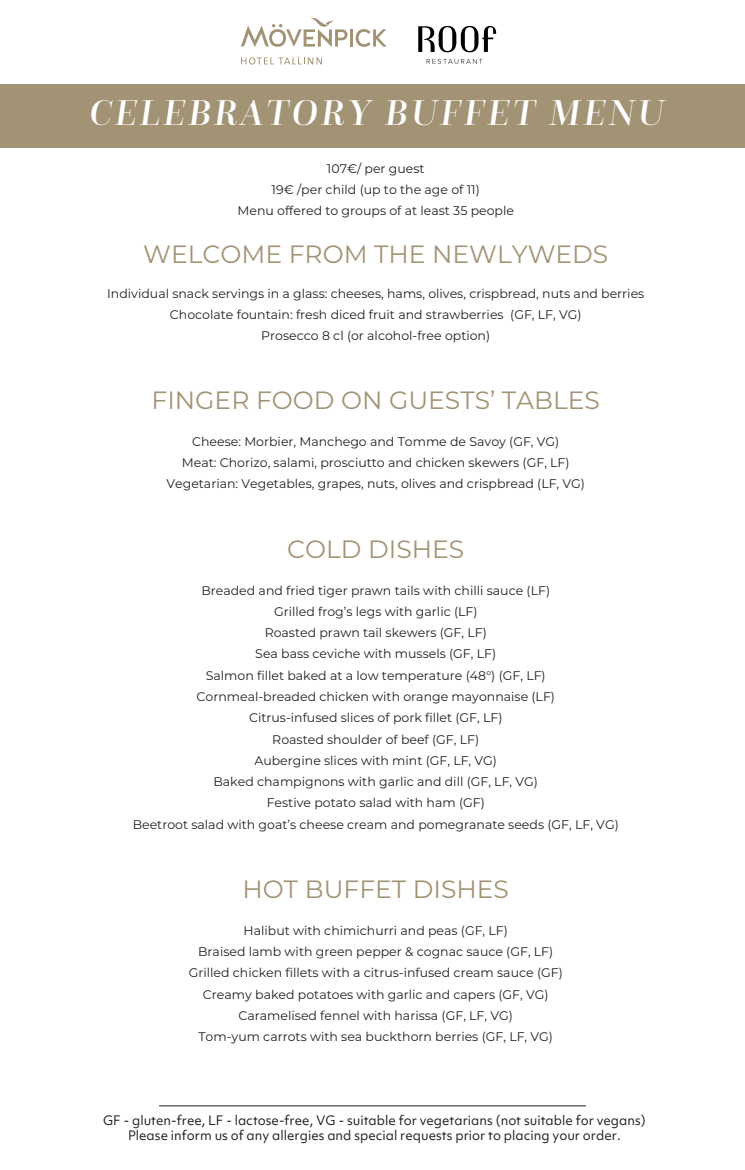
<style>
.page{position:relative;width:745px;height:1170px;background:#fff}
.page>*{position:absolute;margin:0;border:0;box-sizing:border-box;transform-origin:0 0}
.t1{font:italic 500 37.5px "Questa Grande";letter-spacing:.075em;color:#fff}
.t2{font:25px "Montserrat";color:#a29375}
.t3{font:12.5px/21.2px "Montserrat";color:#231f20;text-align:center}
.Default{font:12.5px/15px "Objektiv VF";color:#231f20;text-align:center}
</style>
<div class="page">
<div style="left:0;top:84px;width:744px;height:63px;background:#a29375"></div>
<svg style="left:418px;top:26px;width:78px;height:26px"></svg>
<svg style="left:426px;top:59px;width:56px;height:5px"></svg>
<hr style="left:350px;top:29px;width:3px;height:18px;background:#a29375">
<svg style="left:355px;top:29px;width:31px;height:18px"></svg>
<svg style="left:241px;top:17px;width:106px;height:30px"></svg>
<svg style="left:241px;top:57px;width:81px;height:7px"></svg>
<hr style="left:159px;top:1105px;width:426px;height:1px;background:#231f20">
<p class="t1" style="left:89px;top:90px;width:576px">CELEBRATORY BUFFET MENU</p>
<p class="t3" style="left:237px;top:157px;width:278px">107€/ per guest<br>19€ /per child (up to the age of 11)<br>Menu offered to groups of at least 35 people</p>
<p class="t2" style="left:143px;top:236px;width:466px">WELCOME FROM THE NEWLYWEDS</p>
<p class="t3" style="left:107px;top:282px;width:538px">Individual snack servings in a glass: cheeses, hams, olives, crispbread, nuts and berries<br>Chocolate fountain: fresh diced fruit and strawberries (GF, LF, VG)<br>Prosecco 8 cl (or alcohol-free option)</p>
<p class="t2" style="left:151px;top:383px;width:449px">FINGER FOOD ON GUESTS’ TABLES</p>
<p class="t3" style="left:166px;top:430px;width:420px">Cheese: Morbier, Manchego and Tomme de Savoy (GF, VG)<br>Meat: Chorizo, salami, prosciutto and chicken skewers (GF, LF)<br>Vegetarian: Vegetables, grapes, nuts, olives and crispbread (LF, VG)</p>
<p class="t2" style="left:287px;top:531px;width:178px">COLD DISHES</p>
<p class="t3" style="left:133px;top:579px;width:487px">Breaded and fried tiger prawn tails with chilli sauce (LF)<br>Grilled frog’s legs with garlic (LF)<br>Roasted prawn tail skewers (GF, LF)<br>Sea bass ceviche with mussels (GF, LF)<br>Salmon fillet baked at a low temperature (48°) (GF, LF)<br>Cornmeal-breaded chicken with orange mayonnaise (LF)<br>Citrus-infused slices of pork fillet (GF, LF)<br>Roasted shoulder of beef (GF, LF)<br>Aubergine slices with mint (GF, LF, VG)<br>Baked champignons with garlic and dill (GF, LF, VG)<br>Festive potato salad with ham (GF)<br>Beetroot salad with goat’s cheese cream and pomegranate seeds (GF, LF, VG)</p>
<p class="t2" style="left:242px;top:871px;width:268px">HOT BUFFET DISHES</p>
<p class="t3" style="left:188px;top:919px;width:375px">Halibut with chimichurri and peas (GF, LF)<br>Braised lamb with green pepper &amp; cognac sauce (GF, LF)<br>Grilled chicken fillets with a citrus-infused cream sauce (GF)<br>Creamy baked potatoes with garlic and capers (GF, VG)<br>Caramelised fennel with harissa (GF, LF, VG)<br>Tom-yum carrots with sea buckthorn berries (GF, LF, VG)</p>
<p class="Default" style="left:103px;top:1112px;width:544px">GF - gluten-free, LF - lactose-free, VG - suitable for vegetarians (not suitable for vegans)<br>Please inform us of any allergies and special requests prior to placing your order.</p>
</div>
